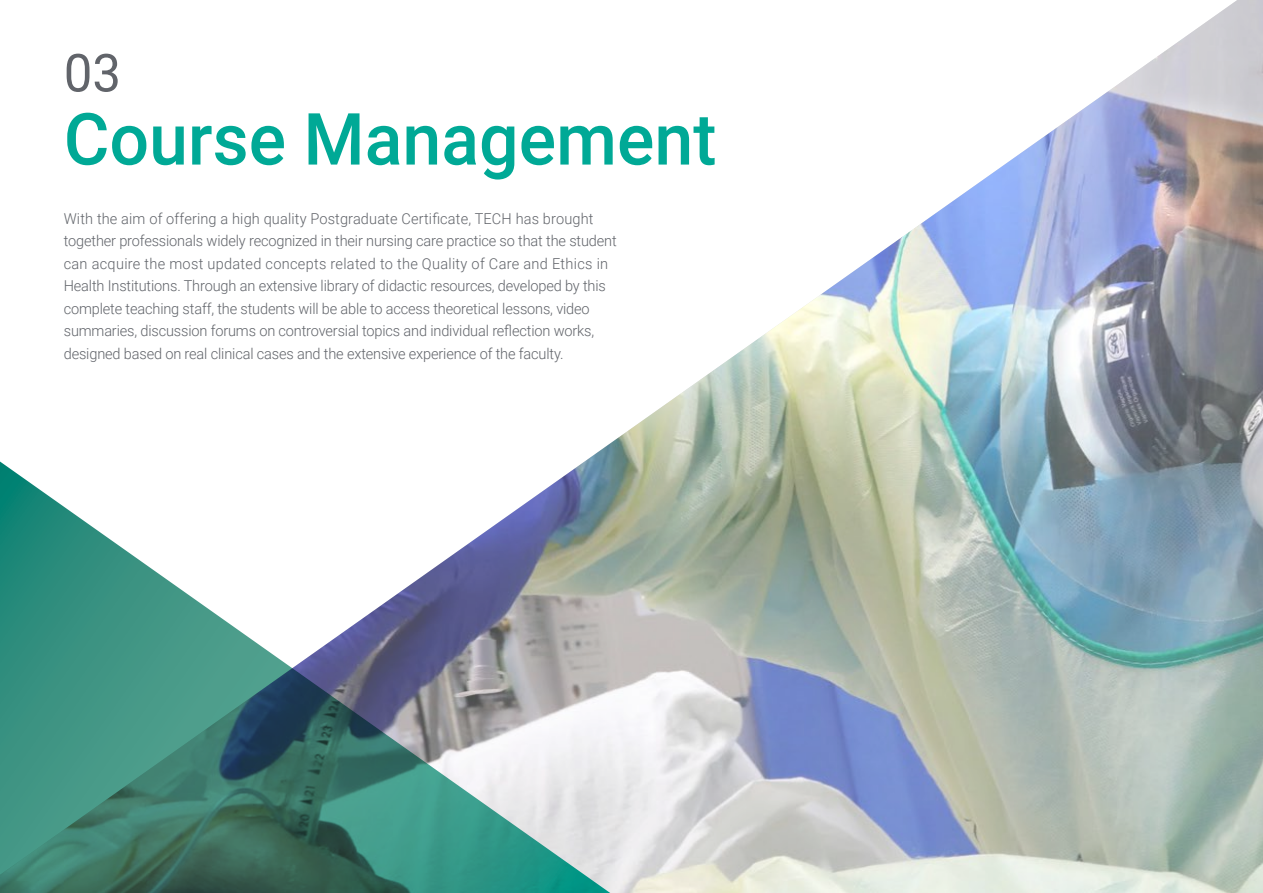
<style>
.page{position:relative;width:1263px;height:893px;background:#fff}
.page>*{position:absolute;margin:0;border:0;box-sizing:border-box;transform-origin:0 0}
.t1{font:500 72px "Roboto";color:#00a996}
.t2{font:52.5px "Roboto";color:#61646a}
.t3{font:300 15px/22.5px "Roboto";letter-spacing:-.01em;color:#61646a}
</style>
<div class="page">
<img style="left:606px;top:0;width:657px;height:893px">
<svg style="left:0;top:446px;width:640px;height:447px"></svg>
<h2 class="t2" style="left:64px;top:36px;width:59px">03</h2>
<h1 class="t1" style="left:64px;top:89px;width:654px">Course Management</h1>
<p class="t3" style="left:64px;top:207px;width:554px">With the aim of offering a high quality Postgraduate Certificate, TECH has brought together professionals widely recognized in their nursing care practice so that the student can acquire the most updated concepts related to the Quality of Care and Ethics in Health Institutions. Through an extensive library of didactic resources, developed by this complete teaching staff, the students will be able to access theoretical lessons, video summaries, discussion forums on controversial topics and individual reflection works, designed based on real clinical cases and the extensive experience of the faculty.</p>
</div>
